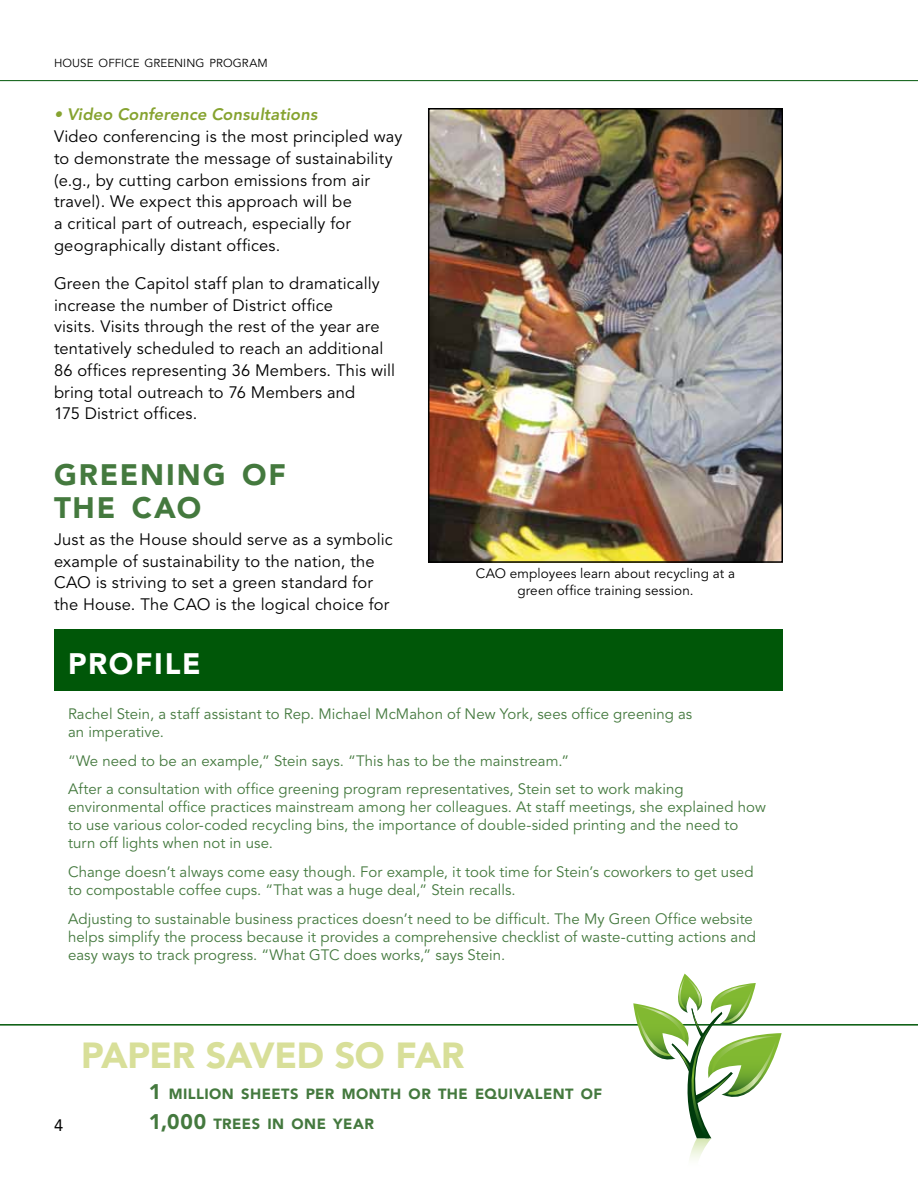
<style>
.page{position:relative;width:918px;height:1188px;background:#fff}
.page>*{position:absolute;margin:0;border:0;box-sizing:border-box;transform-origin:0 0}
.t1{font:900 36px "Avenir";letter-spacing:-.02em;color:#d8df99}
.t2{font:900 29.4px/33px "Avenir";letter-spacing:.065em;color:#44793e}
.t3{font:900 29.4px "Avenir";letter-spacing:.055em;color:#fff}
.t4{font:16.5px/21.8px "Avenir";letter-spacing:.01em;color:#000}
.t5{font:italic 800 16.5px "Avenir";letter-spacing:.005em;color:#86a330}
.t6{font:16.5px "Avenir";color:#000}
.t7{font:15px/18px "Avenir";letter-spacing:.005em;color:#44793e}
.t8{font:900 14.7px/30px "Avenir";letter-spacing:.03em;color:#44793e}
.t9{font:13.5px/16.2px "Avenir";letter-spacing:.01em;color:#000;text-align:center}
.t10{font:11.55px "Avenir";letter-spacing:.01em;color:#000}
.s1{font-size:21px}
</style>
<div class="page">
<div style="left:54px;top:630px;width:729px;height:61px;background:#005708"></div>
<hr style="left:0;top:1024px;width:918px;height:2px;background:#005708">
<hr style="left:0;top:80px;width:918px;height:1px;background:#005708">
<img style="left:431px;top:111px;width:349px;height:449px">
<div style="left:428px;top:108px;width:355px;height:455px;border:2px solid #000"></div>
<svg style="left:633px;top:974px;width:149px;height:186px"></svg>
<p class="t10" style="left:54px;top:56px;width:215px">HOUSE OFFICE GREENING PROGRAM</p>
<p class="t5" style="left:54px;top:105px;width:265px">• Video Conference Consultations</p>
<p class="t4" style="left:54px;top:126px;width:350px">Video conferencing is the most principled way to demonstrate the message of sustainability (e.g., by cutting carbon emissions from air travel). We expect this approach will be<br>a critical part of outreach, especially for geographically distant offices.</p>
<p class="t4" style="left:54px;top:273px;width:343px">Green the Capitol staff plan to dramatically increase the number of District office<br>visits. Visits through the rest of the year are tentatively scheduled to reach an additional 86 offices representing 36 Members. This will bring total outreach to 76 Members and<br>175 District offices.</p>
<h2 class="t2" style="left:54px;top:458px;width:233px">GREENING OF<br>THE CAO</h2>
<p class="t4" style="left:54px;top:529px;width:340px">Just as the House should serve as a symbolic example of sustainability to the nation, the CAO is striving to set a green standard for the House. The CAO is the logical choice for</p>
<h2 class="t3" style="left:68px;top:646px;width:134px">PROFILE</h2>
<p class="t7" style="left:68px;top:705px;width:626px">Rachel Stein, a staff assistant to Rep. Michael McMahon of New York, sees office greening as an imperative.</p>
<p class="t7" style="left:68px;top:746px;width:617px;line-height:28.8px">“We need to be an example,” Stein says. “This has to be the mainstream.”<br>After a consultation with office greening program representatives, Stein set to work making</p>
<p class="t7" style="left:68px;top:799px;width:699px">environmental office practices mainstream among her colleagues. At staff meetings, she explained how to use various color-coded recycling bins, the importance of double-sided printing and the need to turn off lights when not in use.</p>
<p class="t7" style="left:68px;top:863px;width:687px">Change doesn’t always come easy though. For example, it took time for Stein’s coworkers to get used to compostable coffee cups. “That was a huge deal,” Stein recalls.</p>
<p class="t7" style="left:68px;top:910px;width:689px">Adjusting to sustainable business practices doesn’t need to be difficult. The My Green Office website helps simplify the process because it provides a comprehensive checklist of waste-cutting actions and easy ways to track progress. “What GTC does works,” says Stein.</p>
<p class="t9" style="left:476px;top:566px;width:261px">CAO employees learn about recycling at a green office training session.</p>
<p class="t6" style="left:54px;top:1116px;width:11px">4</p>
<h1 class="t1" style="left:81px;top:1034px;width:385px">PAPE R SAVED SO FAR</h1>
<p class="t8" style="left:149px;top:1079px;width:455px"><span class="s1">1</span> MILLION SHEETS PER MONTH OR THE EQUIVALENT OF<br><span class="s1">1,000</span> TREES IN ONE YEAR</p>
</div>
